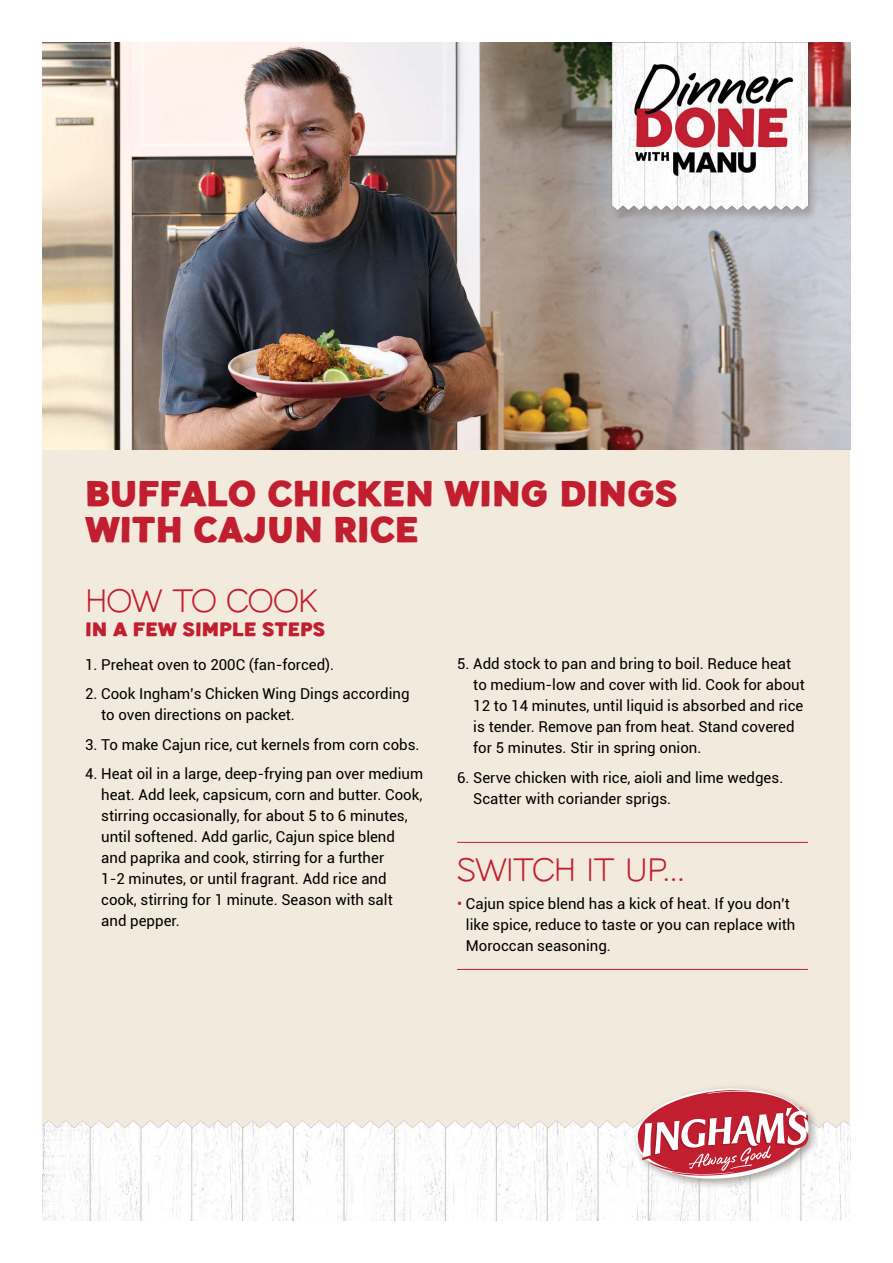
<style>
.page{position:relative;width:893px;height:1263px;background:#fff}
.page>*{position:absolute;margin:0;border:0;box-sizing:border-box;transform-origin:0 0}
.t1{font:700 36px/36px "Nauticus LC";letter-spacing:-.005em;color:#c11e30}
.t2{font:100 33px "Nauticus LC";letter-spacing:-.025em;color:#c11e30}
.t3{font:700 19.5px "Nauticus LC";letter-spacing:-.005em;color:#c11e30}
.t4{font:15px/21px "Roboto";color:#000}
.s1{color:#c11e30}
</style>
<div class="page">
<div style="left:43px;top:43px;width:807px;height:1177px;background:#f2eadc"></div>
<img style="left:42px;top:1119px;width:809px;height:101px">
<img style="left:43px;top:43px;width:807px;height:406px">
<img style="left:597px;top:43px;width:226px;height:178px">
<div style="left:631px;top:1084px;width:188px;height:105px;background:#88817e;opacity:.75"></div>
<svg style="left:633px;top:1085px;width:178px;height:97px"></svg>
<hr style="left:457px;top:842px;width:351px;height:1px;background:#c11e30">
<hr style="left:457px;top:969px;width:351px;height:1px;background:#c11e30">
<p class="t1" style="left:85px;top:475px;width:594px">BUFFALO CHICKEN WING DINGS<br>WITH CAJUN RICE</p>
<p class="t2" style="left:85px;top:580px;width:234px">HOW TO COOK</p>
<p class="t3" style="left:85px;top:615px;width:242px">IN A FEW SIMPLE STEPS</p>
<p class="t4" style="left:85px;top:653px;width:251px">1. Preheat oven to 200C (fan-forced).</p>
<p class="t4" style="left:101px;top:683px;width:310px;text-indent:-16px">2. Cook Ingham’s Chicken Wing Dings according to oven directions on packet.</p>
<p class="t4" style="left:85px;top:733px;width:336px">3. To make Cajun rice, cut kernels from corn cobs.</p>
<p class="t4" style="left:101px;top:763px;width:323px;text-indent:-16px">4. Heat oil in a large, deep-frying pan over medium heat. Add leek, capsicum, corn and butter. Cook, stirring occasionally, for about 5 to 6 minutes, until softened. Add garlic, Cajun spice blend and paprika and cook, stirring for a further<br>1-2 minutes, or until fragrant. Add rice and cook, stirring for 1 minute. Season with salt<br>and pepper.</p>
<p class="t4" style="left:473px;top:653px;width:333px;text-indent:-16px">5. Add stock to pan and bring to boil. Reduce heat to medium-low and cover with lid. Cook for about 12 to 14 minutes, until liquid is absorbed and rice is tender. Remove pan from heat. Stand covered for 5 minutes. Stir in spring onion.</p>
<p class="t4" style="left:473px;top:766px;width:312px;text-indent:-16px">6. Serve chicken with rice, aioli and lime wedges.<br>Scatter with coriander sprigs.</p>
<p class="t2" style="left:457px;top:849px;width:229px">SWITCH IT UP...</p>
<p class="t4" style="left:466px;top:892px;width:331px;text-indent:-9px"><span class="s1">•</span> Cajun spice blend has a kick of heat. If you don’t like spice, reduce to taste or you can replace with<br>Moroccan seasoning.</p>
</div>
